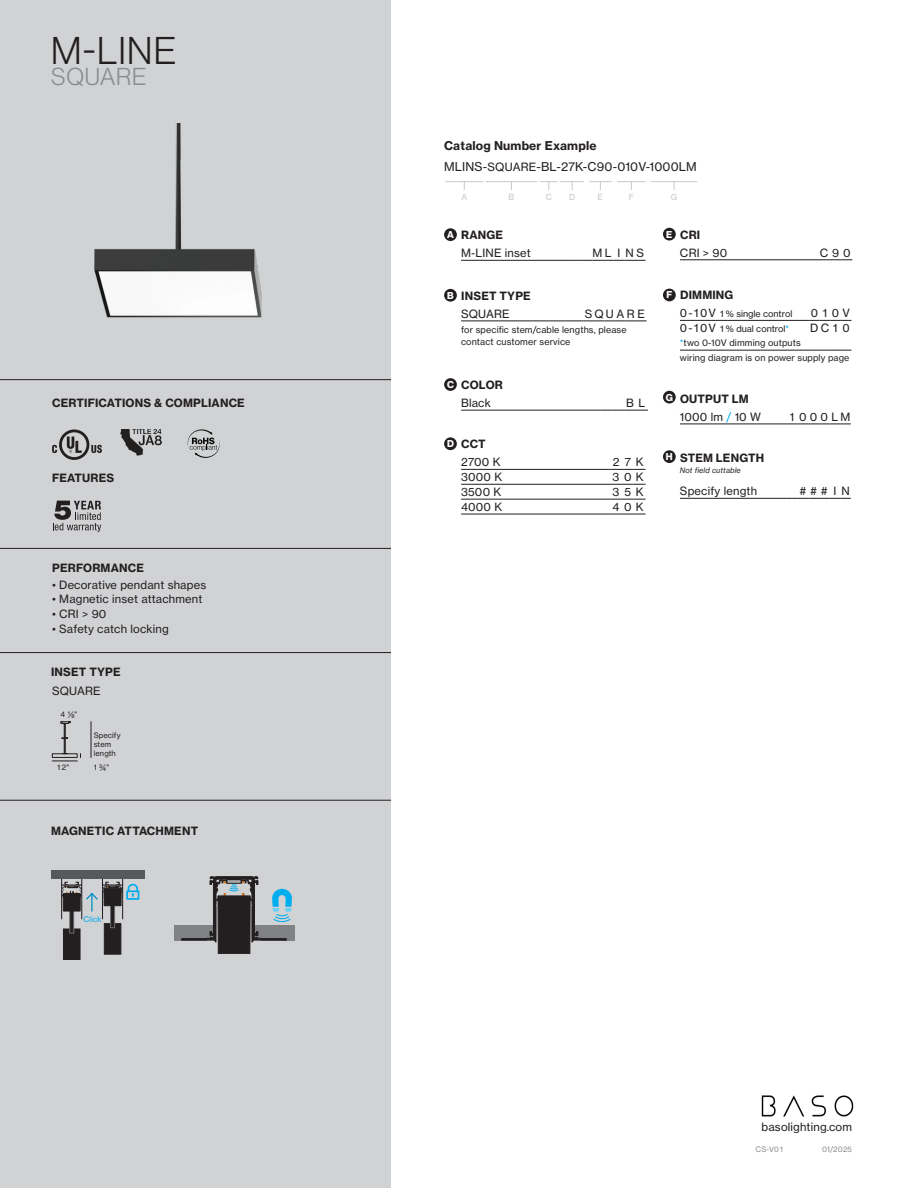
<style>
.page{position:relative;width:918px;height:1188px;background:#fff}
.page>*{position:absolute;margin:0;border:0;box-sizing:border-box;transform-origin:0 0}
.Vela_d_ind{font:37.8px "N Haas Grotesk DS Pro 45 Lt";color:#231f20}
.Vela_d_ind-2{font:24px "N Haas Grotesk DS Pro 45 Lt";letter-spacing:.03em;color:#8a8c8f}
.text{font:12px "N Haas Grotesk TX Pro 55 Rg";letter-spacing:.015em;color:#231f20}
.text-2{font:12px "N Haas Grotesk TX Pro 75 Bd";letter-spacing:.015em;color:#231f20}
.t1{font:11.25px "N Haas Grotesk TX Pro 55 Rg";letter-spacing:.015em;color:#231f20}
.t2{font:11.25px "N Haas Grotesk TX Pro 75 Bd";letter-spacing:.015em;color:#231f20}
.t3{font:9.75px "N Haas Grotesk DS Pro 75 Bd";color:#fff}
.t4{font:9px/12px "N Haas Grotesk TX Pro 55 Rg";letter-spacing:.015em;color:#231f20}
.t5{font:8.25px "N Haas Grotesk TX Pro 55 Rg";color:#c7c8ca}
.t6{font:7.65px "N Haas Grotesk TX Pro 55 Rg";letter-spacing:.015em;color:#00aeef}
.t7{font:7.5px "N Haas Grotesk TX Pro 55 Rg";letter-spacing:.015em;color:#231f20}
.t8{font:7.5px "N Haas Grotesk TX Pro 56 It";letter-spacing:.015em;color:#231f20}
.t9{font:7.5px "N Haas Grotesk TX Pro 55 Rg";color:#8a8c8f}
.s1{font-size:11.25px}
.s2{color:#00aeef}
</style>
<div class="page">
<div style="left:0;top:0;width:391px;height:1188px;background:#d1d2d4"></div>
<img style="left:761px;top:1095px;width:93px;height:22px">
<hr style="left:461px;top:260px;width:110px;height:1px;background:#231f20">
<svg style="left:571px;top:260px;width:74px;height:1px"></svg>
<div style="left:444px;top:228px;width:13px;height:13px;background:#231f20;border-radius:50%"></div>
<hr style="left:680px;top:424px;width:107px;height:1px;background:#231f20">
<svg style="left:787px;top:424px;width:64px;height:1px"></svg>
<hr style="left:680px;top:498px;width:107px;height:1px;background:#231f20">
<svg style="left:787px;top:498px;width:64px;height:1px"></svg>
<div style="left:663px;top:391px;width:13px;height:13px;background:#231f20;border-radius:50%"></div>
<div style="left:663px;top:450px;width:13px;height:13px;background:#231f20;border-radius:50%"></div>
<div style="left:663px;top:289px;width:13px;height:12px;background:#231f20;border-radius:50%"></div>
<hr style="left:461px;top:321px;width:122px;height:1px;background:#231f20">
<svg style="left:583px;top:321px;width:64px;height:1px"></svg>
<div style="left:444px;top:289px;width:13px;height:13px;background:#231f20;border-radius:50%"></div>
<hr style="left:680px;top:260px;width:138px;height:1px;background:#231f20">
<svg style="left:818px;top:260px;width:34px;height:1px"></svg>
<div style="left:663px;top:228px;width:13px;height:13px;background:#231f20;border-radius:50%"></div>
<hr style="left:461px;top:410px;width:140px;height:1px;background:#231f20">
<svg style="left:601px;top:410px;width:47px;height:1px"></svg>
<div style="left:444px;top:378px;width:13px;height:13px;background:#231f20;border-radius:50%"></div>
<hr style="left:680px;top:350px;width:129px;height:1px;background:#231f20">
<svg style="left:809px;top:350px;width:42px;height:1px"></svg>
<hr style="left:680px;top:320px;width:129px;height:1px;background:#231f20">
<svg style="left:809px;top:320px;width:42px;height:1px"></svg>
<hr style="left:461px;top:469px;width:149px;height:1px;background:#231f20">
<svg style="left:610px;top:469px;width:36px;height:1px"></svg>
<hr style="left:461px;top:484px;width:149px;height:1px;background:#231f20">
<svg style="left:610px;top:484px;width:36px;height:1px"></svg>
<hr style="left:461px;top:499px;width:149px;height:1px;background:#231f20">
<svg style="left:610px;top:499px;width:36px;height:1px"></svg>
<hr style="left:461px;top:514px;width:149px;height:1px;background:#231f20">
<svg style="left:610px;top:514px;width:36px;height:1px"></svg>
<div style="left:444px;top:437px;width:13px;height:13px;background:#231f20;border-radius:50%"></div>
<svg style="left:53px;top:501px;width:48px;height:31px"></svg>
<svg style="left:188px;top:429px;width:32px;height:29px"></svg>
<svg style="left:52px;top:429px;width:50px;height:31px"></svg>
<img style="left:120px;top:429px;width:42px;height:27px">
<hr style="left:0;top:800px;width:391px;height:1px;background:#231f20">
<hr style="left:0;top:379px;width:391px;height:1px;background:#231f20">
<hr style="left:0;top:652px;width:391px;height:1px;background:#231f20">
<hr style="left:0;top:548px;width:391px;height:1px;background:#231f20">
<img style="left:94px;top:123px;width:168px;height:195px">
<div style="left:174px;top:925px;width:42px;height:16px;background:#808285"></div>
<div style="left:253px;top:925px;width:42px;height:16px;background:#808285"></div>
<div style="left:218px;top:896px;width:32px;height:58px;background:#231f20"></div>
<div style="left:104px;top:924px;width:17px;height:30px;background:#231f20"></div>
<svg style="left:110px;top:919px;width:5px;height:9px"></svg>
<div style="left:63px;top:929px;width:17px;height:30px;background:#231f20"></div>
<div style="left:51px;top:870px;width:93px;height:8px;background:#57585a"></div>
<svg style="left:70px;top:919px;width:4px;height:14px"></svg>
<svg style="left:181px;top:876px;width:111px;height:68px"></svg>
<svg style="left:61px;top:878px;width:78px;height:41px"></svg>
<svg style="left:52px;top:722px;width:29px;height:40px"></svg>
<hr style="left:91px;top:722px;width:1px;height:36px;background:#231f20">
<hr style="left:445px;top:181px;width:38px;height:1px;background:#c7c8ca">
<hr style="left:486px;top:181px;width:51px;height:1px;background:#c7c8ca">
<hr style="left:651px;top:181px;width:46px;height:1px;background:#c7c8ca">
<svg style="left:540px;top:181px;width:106px;height:9px"></svg>
<p class="Vela_d_ind" style="left:51px;top:29px;width:127px">M-LINE</p>
<p class="Vela_d_ind-2" style="left:51px;top:63px;width:97px">SQUARE</p>
<p class="t2" style="left:52px;top:396px;width:194px">CERTIFICATIONS &amp; COMPLIANCE</p>
<p class="t2" style="left:52px;top:470px;width:64px">FEATURES</p>
<p class="t2" style="left:52px;top:561px;width:93px">PERFORMANCE</p>
<p class="t1" style="left:52px;top:578px;width:156px">• Decorative pendant shapes</p>
<p class="t1" style="left:52px;top:592px;width:152px">• Magnetic inset attachment</p>
<p class="t1" style="left:52px;top:607px;width:56px">• CRI &gt; 90</p>
<p class="t1" style="left:52px;top:622px;width:118px">• Safety catch locking</p>
<p class="t2" style="left:51px;top:665px;width:71px">INSET TYPE</p>
<p class="t1" style="left:52px;top:684px;width:50px">SQUARE</p>
<p class="t7" style="left:94px;top:731px;width:28px">Specify</p>
<p class="t7" style="left:94px;top:740px;width:19px">stem</p>
<p class="t7" style="left:94px;top:749px;width:24px">length</p>
<p class="t7" style="left:56px;top:763px;width:14px">12"</p>
<p class="t7" style="left:94px;top:763px;width:17px">1 ¾"</p>
<p class="t7" style="left:60px;top:710px;width:18px">4 ⅛"</p>
<p class="t2" style="left:51px;top:824px;width:149px">MAGNETIC ATTACHMENT</p>
<p class="t6" style="left:84px;top:915px;width:20px">Click</p>
<p class="text-2" style="left:444px;top:138px;width:154px">Catalog Number Example</p>
<p class="text" style="left:444px;top:159px;width:254px">MLINS-<span class="s1">SQUARE</span>-BL-27K-C90-010V-1000LM</p>
<p class="t5" style="left:461px;top:192px;width:7px">A</p>
<p class="t5" style="left:509px;top:192px;width:7px">B</p>
<p class="t5" style="left:546px;top:192px;width:8px">C</p>
<p class="t5" style="left:569px;top:192px;width:8px">D</p>
<p class="t5" style="left:598px;top:192px;width:7px">E</p>
<p class="t5" style="left:629px;top:192px;width:7px">F</p>
<p class="t5" style="left:671px;top:192px;width:8px">G</p>
<p class="t3" style="left:447px;top:229px;width:8px">A</p>
<p class="t2" style="left:461px;top:228px;width:43px">RANGE</p>
<p class="t1" style="left:461px;top:246px;width:71px">M-LINE inset</p>
<p class="t1" style="left:593px;top:246px;width:20px">ML</p>
<p class="t1" style="left:617px;top:246px;width:28px">I NS</p>
<p class="t3" style="left:666px;top:229px;width:8px">E</p>
<p class="t2" style="left:680px;top:228px;width:22px">CRI</p>
<p class="t1" style="left:680px;top:246px;width:49px">CRI &gt; 90</p>
<p class="t1" style="left:820px;top:246px;width:33px">C 9 0</p>
<p class="t2" style="left:680px;top:288px;width:55px">DIMMING</p>
<p class="t4" style="left:680px;top:308px;width:114px"><span class="s1">0 -10 V</span> 1 % single control</p>
<p class="t1" style="left:811px;top:306px;width:41px">0 1 0 V</p>
<p class="t4" style="left:680px;top:323px;width:111px"><span class="s1">0 -10 V</span> 1 % dual control<span class="s2">*</span></p>
<p class="t1" style="left:810px;top:321px;width:41px">DC10</p>
<p class="t4" style="left:680px;top:337px;width:122px"><span class="s2">*</span>two 0-10V dimming outputs</p>
<p class="t4" style="left:680px;top:352px;width:171px">wiring diagram is on power supply page</p>
<p class="t3" style="left:447px;top:290px;width:8px">B</p>
<p class="t2" style="left:461px;top:289px;width:71px">INSET TYPE</p>
<p class="t3" style="left:666px;top:289px;width:7px">F</p>
<p class="t1" style="left:461px;top:307px;width:50px">SQUARE</p>
<p class="t1" style="left:585px;top:307px;width:62px">SQUARE</p>
<p class="t4" style="left:461px;top:324px;width:167px">for specific stem/cable lengths, please contact customer service</p>
<p class="t3" style="left:447px;top:379px;width:8px">C</p>
<p class="t2" style="left:461px;top:378px;width:43px">COLOR</p>
<p class="t1" style="left:461px;top:396px;width:31px">Black</p>
<p class="t1" style="left:626px;top:396px;width:21px">B L</p>
<p class="t3" style="left:447px;top:438px;width:8px">D</p>
<p class="t2" style="left:461px;top:437px;width:26px">CCT</p>
<p class="t1" style="left:461px;top:455px;width:41px">2700 K</p>
<p class="t1" style="left:613px;top:455px;width:8px">2</p>
<p class="t1" style="left:625px;top:455px;width:20px">7 K</p>
<p class="t1" style="left:461px;top:470px;width:42px">3000 K</p>
<p class="t1" style="left:613px;top:470px;width:32px">3 0 K</p>
<p class="t1" style="left:461px;top:485px;width:42px">3500 K</p>
<p class="t1" style="left:613px;top:485px;width:32px">3 5 K</p>
<p class="t1" style="left:461px;top:500px;width:43px">4000 K</p>
<p class="t1" style="left:613px;top:500px;width:32px">4 0 K</p>
<p class="t3" style="left:666px;top:392px;width:9px">G</p>
<p class="t2" style="left:680px;top:392px;width:70px">OUTPUT LM</p>
<p class="t1" style="left:680px;top:410px;width:82px">1000 lm <span class="s2">/</span> 10 W</p>
<p class="t1" style="left:790px;top:410px;width:62px">1 0 0 0 LM</p>
<p class="t2" style="left:680px;top:451px;width:86px">STEM LENGTH</p>
<p class="t8" style="left:680px;top:465px;width:62px">Not field cuttable</p>
<p class="t1" style="left:680px;top:484px;width:79px">Specify length</p>
<p class="t1" style="left:799px;top:484px;width:30px"># # #</p>
<p class="t1" style="left:833px;top:484px;width:18px">I N</p>
<p class="t3" style="left:666px;top:451px;width:8px">H</p>
<p class="t1" style="left:762px;top:1120px;width:92px">basolighting.com</p>
<p class="t9" style="left:756px;top:1145px;width:30px">CS-V01</p>
<p class="t9" style="left:822px;top:1145px;width:31px">01/2025</p>
</div>
